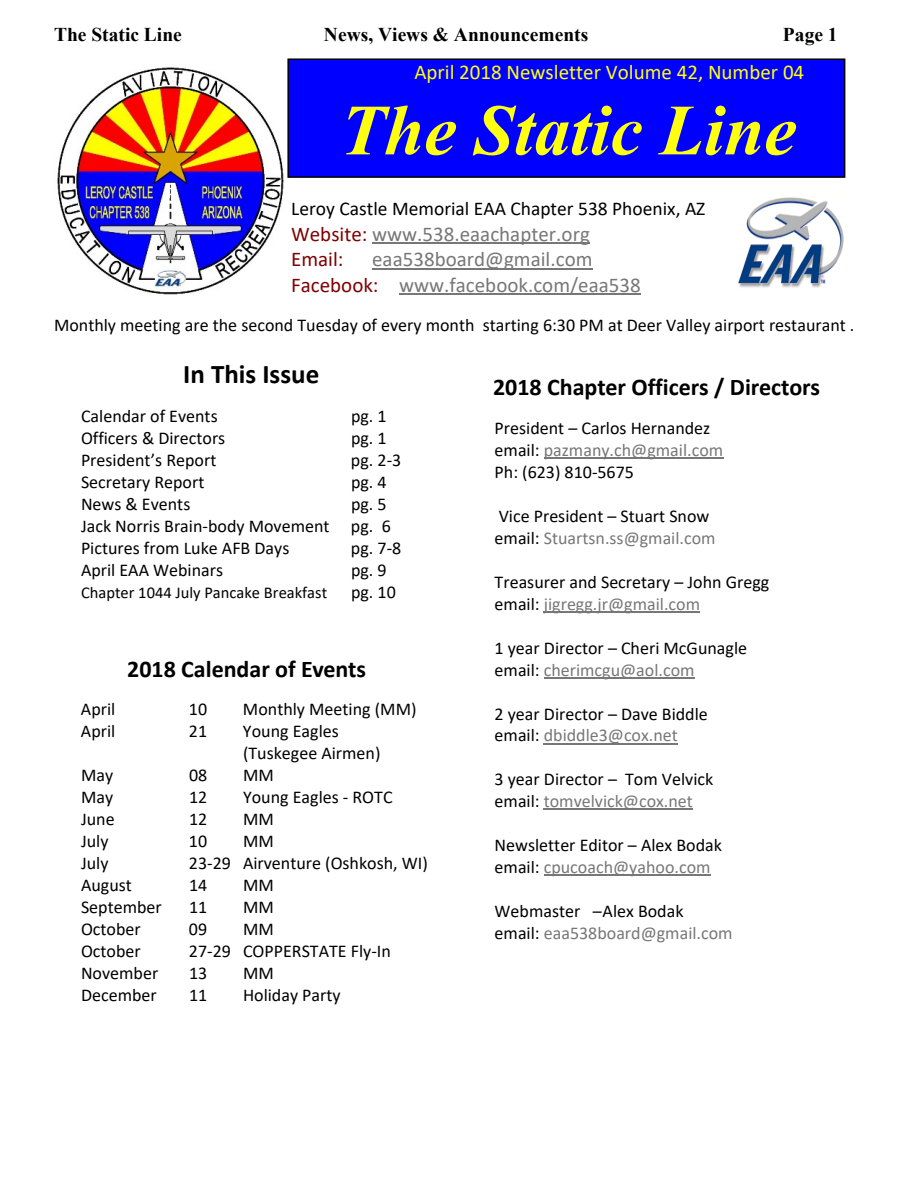
<style>
.page{position:relative;width:918px;height:1188px;background:#fff}
.page>*{position:absolute;margin:0;border:0;box-sizing:border-box;transform-origin:0 0}
.t1{font:italic 700 72px "Times New Roman";color:#ffff12}
.t2{font:700 27px "Calibri";color:#000}
.t3{font:700 24px "Calibri";color:#000}
.t4{font:21px/25.7px "Calibri";color:#777}
.t5{font:21px "Calibri";color:#ffff12}
.t6{font:700 19.5px "Times New Roman";color:#000}
.t7{font:19.5px "Calibri";color:#000}
.t8{font:18px/22px "Calibri";color:#000}
.t9{font:16.5px "Calibri";color:#000}
.s1{color:#800000}
.s2{color:#777}
</style>
<div class="page">
<div style="left:287px;top:58px;width:558px;height:120px;background:#00f;border:2px solid #000"></div>
<img style="left:738px;top:197px;width:106px;height:91px">
<hr style="left:544px;top:457px;width:179px;height:1px;background:#777">
<hr style="left:544px;top:611px;width:156px;height:1px;background:#777">
<hr style="left:544px;top:677px;width:151px;height:1px;background:#777">
<hr style="left:544px;top:743px;width:134px;height:1px;background:#777">
<hr style="left:544px;top:809px;width:149px;height:1px;background:#777">
<hr style="left:544px;top:875px;width:167px;height:1px;background:#777">
<img style="left:57px;top:67px;width:227px;height:228px">
<hr style="left:372px;top:242px;width:218px;height:2px;background:#777">
<hr style="left:372px;top:268px;width:221px;height:1px;background:#777">
<hr style="left:399px;top:294px;width:242px;height:1px;background:#777">
<p class="t6" style="left:54px;top:28px;width:129px">The Static Line</p>
<p class="t6" style="left:324px;top:28px;width:266px">News, Views &amp; Announcements</p>
<p class="t6" style="left:783px;top:28px;width:56px">Page 1</p>
<p class="t5" style="left:414px;top:64px;width:391px">April 2018 Newsletter Volume 42, Number 04</p>
<h1 class="t1" style="left:340px;top:106px;width:458px">The Static Line</h1>
<p class="t7" style="left:291px;top:201px;width:416px">Leroy Castle Memorial EAA Chapter 538 Phoenix, AZ</p>
<p class="t4" style="left:291px;top:223px;width:300px"><span class="s1">Website:</span> www.538.eaachapter.org<br><span class="s1">Email:</span></p>
<p class="t4" style="left:291px;top:248px;width:351px;text-indent:81px">eaa538board@gmail.com<br><span class="s1">Facebook:</span> www.facebook.com/eaa538</p>
<p class="t8" style="left:54px;top:316px;width:802px">Monthly meeting are the second Tuesday of every month starting 6:30 PM at Deer Valley airport restaurant .</p>
<h2 class="t2" style="left:183px;top:363px;width:138px">In This Issue</h2>
<p class="t8" style="left:81px;top:407px;width:138px">Calendar of Events</p>
<p class="t8" style="left:351px;top:407px;width:37px">pg. 1</p>
<p class="t8" style="left:81px;top:429px;width:146px">Officers &amp; Directors</p>
<p class="t8" style="left:351px;top:429px;width:37px">pg. 1</p>
<p class="t8" style="left:81px;top:451px;width:137px">President’s Report</p>
<p class="t8" style="left:351px;top:451px;width:52px">pg. 2-3</p>
<p class="t8" style="left:81px;top:473px;width:125px">Secretary Report</p>
<p class="t8" style="left:351px;top:473px;width:37px">pg. 4</p>
<p class="t8" style="left:81px;top:495px;width:111px">News &amp; Events</p>
<p class="t8" style="left:81px;top:495px;width:311px;text-indent:270px">pg. 5<br>Jack Norris Brain-body Movement pg. 6<br>Pictures from Luke AFB Days</p>
<p class="t8" style="left:351px;top:539px;width:52px">pg. 7-8</p>
<p class="t8" style="left:81px;top:561px;width:144px">April EAA Webinars</p>
<p class="t8" style="left:351px;top:561px;width:37px">pg. 9</p>
<p class="t9" style="left:81px;top:586px;width:248px">Chapter 1044 July Pancake Breakfast</p>
<p class="t8" style="left:351px;top:583px;width:46px">pg. 10</p>
<h3 class="t3" style="left:127px;top:659px;width:240px">2018 Calendar of Events</h3>
<p class="t8" style="left:81px;top:700px;width:36px">April</p>
<p class="t8" style="left:189px;top:700px;width:20px">10</p>
<p class="t8" style="left:243px;top:700px;width:175px">Monthly Meeting (MM)</p>
<p class="t8" style="left:81px;top:722px;width:36px">April</p>
<p class="t8" style="left:189px;top:722px;width:20px">21</p>
<p class="t8" style="left:243px;top:722px;width:139px">Young Eagles (Tuskegee Airmen)</p>
<p class="t8" style="left:81px;top:766px;width:34px">May</p>
<p class="t8" style="left:189px;top:766px;width:20px">08</p>
<p class="t8" style="left:243px;top:766px;width:32px">MM</p>
<p class="t8" style="left:81px;top:788px;width:34px">May</p>
<p class="t8" style="left:189px;top:788px;width:20px">12</p>
<p class="t8" style="left:243px;top:788px;width:151px">Young Eagles - ROTC</p>
<p class="t8" style="left:81px;top:810px;width:35px">June</p>
<p class="t8" style="left:189px;top:810px;width:20px">12</p>
<p class="t8" style="left:243px;top:810px;width:32px">MM</p>
<p class="t8" style="left:81px;top:832px;width:29px">July</p>
<p class="t8" style="left:189px;top:832px;width:20px">10</p>
<p class="t8" style="left:243px;top:832px;width:32px">MM</p>
<p class="t8" style="left:81px;top:854px;width:29px">July</p>
<p class="t8" style="left:189px;top:854px;width:240px">23-29 Airventure (Oshkosh, WI)</p>
<p class="t8" style="left:81px;top:876px;width:52px">August</p>
<p class="t8" style="left:189px;top:876px;width:20px">14</p>
<p class="t8" style="left:243px;top:876px;width:32px">MM</p>
<p class="t8" style="left:81px;top:898px;width:82px">September</p>
<p class="t8" style="left:189px;top:898px;width:20px">11</p>
<p class="t8" style="left:243px;top:898px;width:32px">MM</p>
<p class="t8" style="left:81px;top:920px;width:61px">October</p>
<p class="t8" style="left:189px;top:920px;width:20px">09</p>
<p class="t8" style="left:243px;top:920px;width:32px">MM</p>
<p class="t8" style="left:81px;top:942px;width:61px">October</p>
<p class="t8" style="left:189px;top:942px;width:203px">27-29 COPPERSTATE Fly-In</p>
<p class="t8" style="left:81px;top:963px;width:79px">November</p>
<p class="t8" style="left:189px;top:963px;width:20px">13</p>
<p class="t8" style="left:243px;top:963px;width:32px">MM</p>
<p class="t8" style="left:81px;top:985px;width:77px">December</p>
<p class="t8" style="left:189px;top:985px;width:20px">11</p>
<p class="t8" style="left:243px;top:985px;width:99px">Holiday Party</p>
<h3 class="t3" style="left:493px;top:377px;width:328px">2018 Chapter Officers / Directors</h3>
<p class="t8" style="left:495px;top:418px;width:230px">President – Carlos Hernandez email: <span class="s2">pazmany.ch@gmail.com<br></span>Ph: (623) 810-5675</p>
<p class="t8" style="left:495px;top:506px;width:223px">Vice President – Stuart Snow email: <span class="s2">Stuartsn.ss@gmail.com</span></p>
<p class="t8" style="left:495px;top:572px;width:276px">Treasurer and Secretary – John Gregg email: <span class="s2">jigregg.jr@gmail.com</span></p>
<p class="t8" style="left:495px;top:638px;width:254px">1 year Director – Cheri McGunagle email: <span class="s2">cherimcgu@aol.com</span></p>
<p class="t8" style="left:495px;top:704px;width:215px">2 year Director – Dave Biddle email: <span class="s2">dbiddle3@cox.net</span></p>
<p class="t8" style="left:495px;top:770px;width:220px">3 year Director – Tom Velvick email: <span class="s2">tomvelvick@cox.net</span></p>
<p class="t8" style="left:495px;top:836px;width:229px">Newsletter Editor – Alex Bodak email: <span class="s2">cpucoach@yahoo.com</span></p>
<p class="t8" style="left:495px;top:902px;width:240px">Webmaster – Alex Bodak email: <span class="s2">eaa538board@gmail.com</span></p>
</div>
